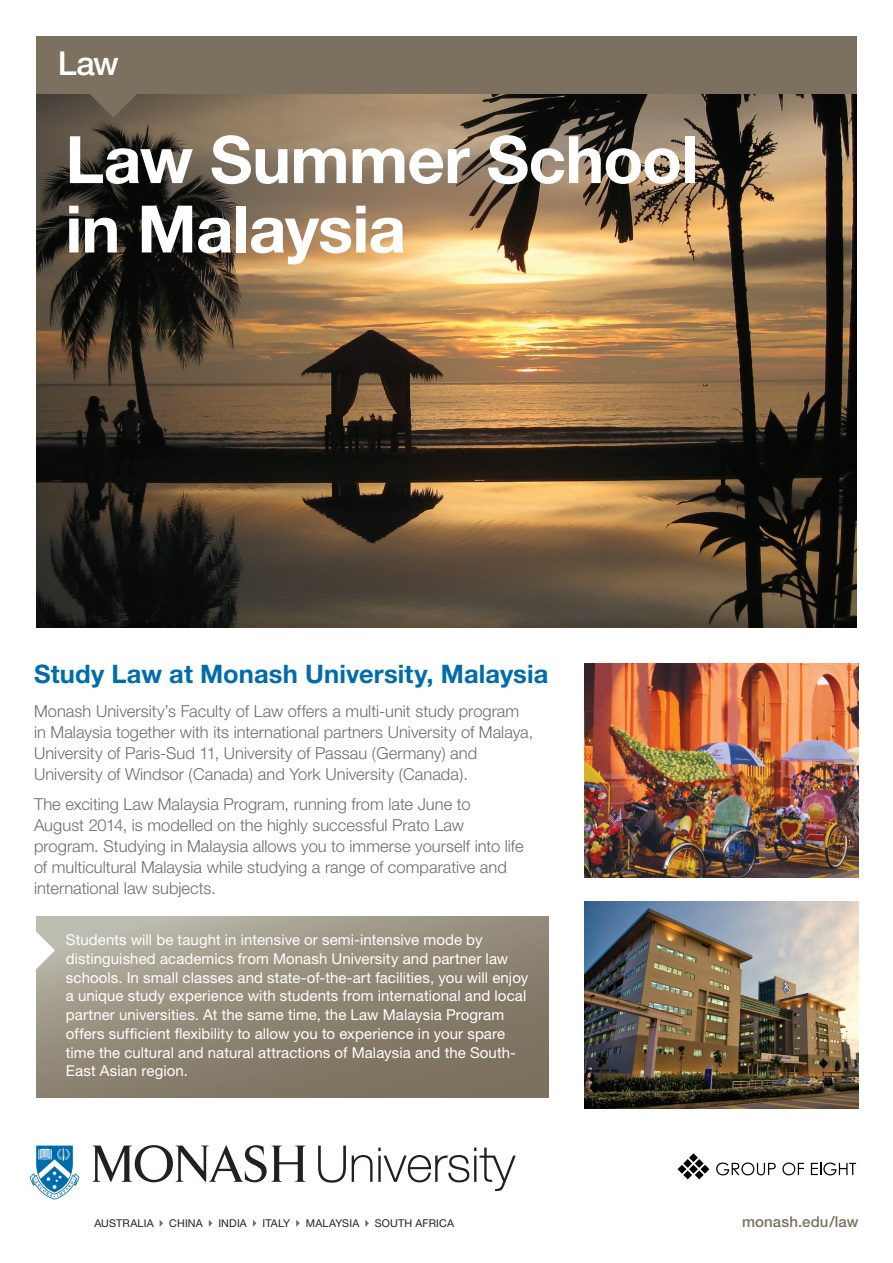
<style>
.page{position:relative;width:893px;height:1263px;background:#fff}
.page>*{position:absolute;margin:0;border:0;box-sizing:border-box;transform-origin:0 0}
.t1{font:700 65.55px/69.4px "Helvetica Neue";letter-spacing:-.01em;color:#fff}
.t2{font:500 33px "Helvetica Neue";color:#fff}
.t3{font:700 25.5px "Helvetica Neue";letter-spacing:.005em;color:#006cac}
.t4{font:300 16.5px/21px "Helvetica Neue";color:#6c6d70}
.t5{font:15px/18.8px "Helvetica Neue";letter-spacing:.005em;color:#fff}
.t6{font:500 15px "Helvetica Neue";letter-spacing:.005em;color:#7c715e}
.t7{font:10.8px "Helvetica Neue";letter-spacing:.02em;color:#231f20}
</style>
<div class="page">
<svg style="left:36px;top:916px;width:513px;height:181px;background:#928a79"></svg>
<svg style="left:36px;top:931px;width:19px;height:38px"></svg>
<img style="left:36px;top:94px;width:821px;height:534px">
<img style="left:584px;top:902px;width:274px;height:207px">
<img style="left:584px;top:663px;width:274px;height:214px">
<svg style="left:30px;top:1145px;width:49px;height:54px"></svg>
<svg style="left:318px;top:1145px;width:28px;height:38px"></svg>
<svg style="left:352px;top:1155px;width:20px;height:27px"></svg>
<svg style="left:378px;top:1147px;width:138px;height:44px"></svg>
<svg style="left:92px;top:1145px;width:213px;height:37px"></svg>
<svg style="left:677px;top:1153px;width:32px;height:26px"></svg>
<svg style="left:716px;top:1162px;width:60px;height:13px"></svg>
<svg style="left:782px;top:1162px;width:22px;height:13px"></svg>
<svg style="left:811px;top:1162px;width:45px;height:13px"></svg>
<div style="left:36px;top:36px;width:821px;height:58px;background:#7c715e"></div>
<svg style="left:89px;top:94px;width:48px;height:24px"></svg>
<svg style="left:160px;top:1220px;width:3px;height:7px"></svg>
<svg style="left:209px;top:1220px;width:3px;height:7px"></svg>
<svg style="left:253px;top:1220px;width:3px;height:7px"></svg>
<svg style="left:296px;top:1220px;width:4px;height:7px"></svg>
<svg style="left:365px;top:1220px;width:4px;height:7px"></svg>
<h2 class="t2" style="left:58px;top:44px;width:63px">Law</h2>
<h1 class="t1" style="left:65px;top:124px;width:634px">Law Summer School in Malaysia</h1>
<h3 class="t3" style="left:34px;top:658px;width:516px">Study Law at Monash University, Malaysia</h3>
<p class="t4" style="left:34px;top:700px;width:501px">Monash University’s Faculty of Law offers a multi-unit study program in Malaysia together with its international partners University of Malaya, University of Paris-Sud 11, University of Passau (Germany) and University of Windsor (Canada) and York University (Canada).</p>
<p class="t4" style="left:34px;top:793px;width:491px">The exciting Law Malaysia Program, running from late June to August 2014, is modelled on the highly successful Prato Law program. Studying in Malaysia allows you to immerse yourself into life of multicultural Malaysia while studying a range of comparative and international law subjects.</p>
<p class="t5" style="left:66px;top:930px;width:464px">Students will be taught in intensive or semi-intensive mode by distinguished academics from Monash University and partner law schools. In small classes and state-of-the-art facilities, you will enjoy a unique study experience with students from international and local partner universities. At the same time, the Law Malaysia Program offers sufficient flexibility to allow you to experience in your spare time the cultural and natural attractions of Malaysia and the South-East Asian region.</p>
<p class="t7" style="left:94px;top:1216px;width:43px">Australia</p>
<p class="t7" style="left:169px;top:1216px;width:35px">CHINA</p>
<p class="t7" style="left:218px;top:1216px;width:25px">india</p>
<p class="t7" style="left:262px;top:1216px;width:29px">italy</p>
<p class="t7" style="left:306px;top:1216px;width:44px">Malaysia</p>
<p class="t7" style="left:375px;top:1216px;width:69px">south africa</p>
<p class="t6" style="left:742px;top:1212px;width:118px">monash.edu/law</p>
</div>
